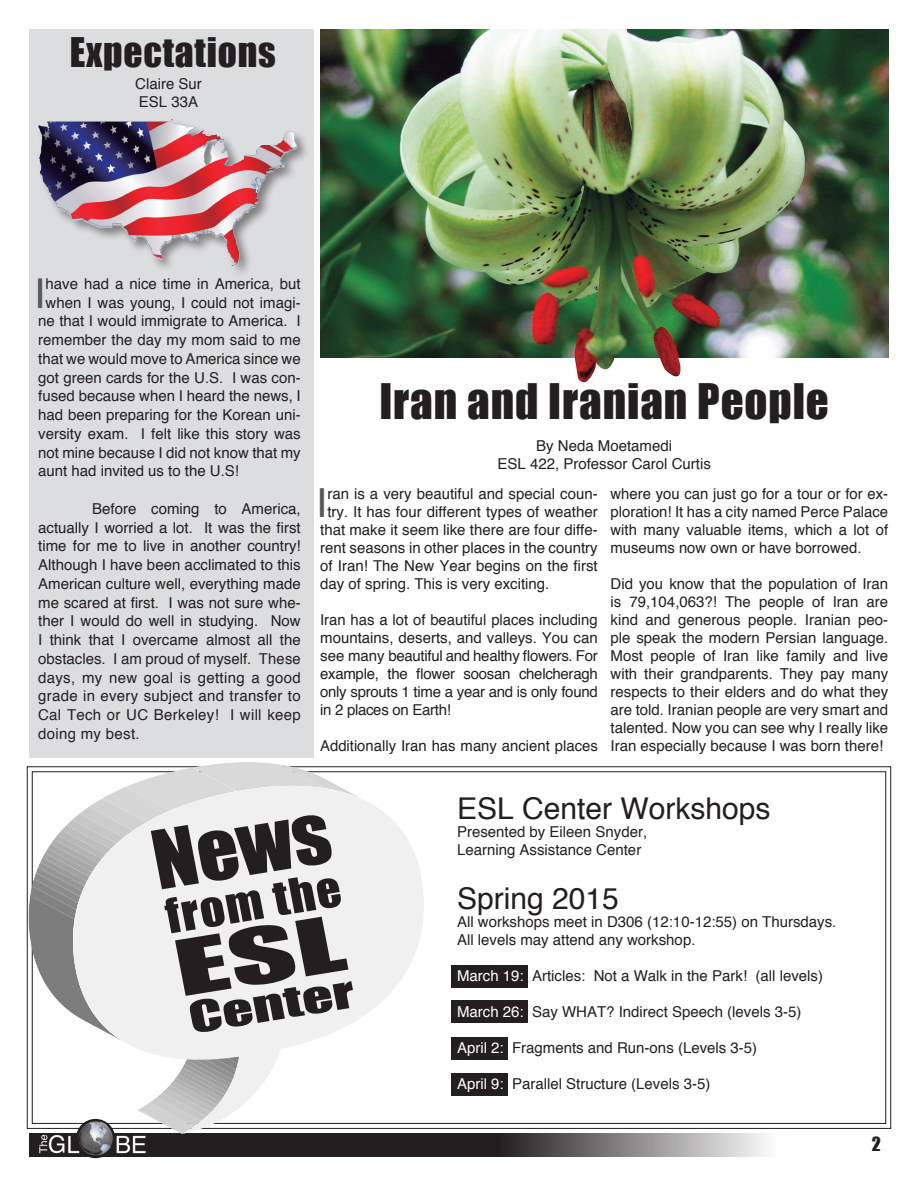
<style>
.page{position:relative;width:918px;height:1188px;background:#fff}
.page>*{position:absolute;margin:0;border:0;box-sizing:border-box;transform-origin:0 0}
.t1{font:75.15px "Impact";color:#231f20;scale:1.08 1}
.t2{font:45px "Impact";letter-spacing:.02em;color:#231f20}
.t3{font:44.55px "Impact";color:#231f20;scale:1.08 1}
.t4{font:41.1px "Helvetica";color:#57585a}
.t5{font:40.05px "Impact";color:#231f20;scale:1.51 1}
.t6{font:40.05px "Helvetica";color:#57585a}
.t7{font:37.5px "Impact";letter-spacing:.02em;color:#231f20}
.t8{font:30px "Helvetica";color:#231f20}
.t9{font:18px "Impact";color:#231f20}
.t10{font:15px/18px "Helvetica";color:#231f20;text-align:justify}
.s1{color:#fff}
</style>
<div class="page">
<svg style="left:26px;top:766px;width:866px;height:363px"></svg>
<img style="left:320px;top:30px;width:568px;height:327px">
<div style="left:30px;top:30px;width:284px;height:728px;background:#dcdddf"></div>
<svg style="left:30px;top:1133px;width:735px;height:24px;background:#504d4d"></svg>
<img style="left:40px;top:1134px;width:106px;height:25px">
<img style="left:393px;top:29px;width:411px;height:354px">
<img style="left:38px;top:119px;width:261px;height:150px">
<svg style="left:369px;top:770px;width:61px;height:364px"></svg>
<svg style="left:28px;top:762px;width:341px;height:372px"></svg>
<p class="t7" style="left:70px;top:23px;width:207px">Expectations</p>
<p class="t10" style="left:135px;top:75px;width:68px">Claire Sur</p>
<p class="t10" style="left:139px;top:93px;width:61px">ESL 33A</p>
<p class="t4" style="left:34px;top:268px;width:13px">I</p>
<p class="t10" style="left:46px;top:274px;width:257px">have had a nice time in America, but</p>
<p class="t10" style="left:46px;top:293px;width:257px">when I was young, I could not imagi-</p>
<p class="t10" style="left:38px;top:312px;width:264px">ne that I would immigrate to America. I</p>
<p class="t10" style="left:38px;top:331px;width:264px">remember the day my mom said to me</p>
<p class="t10" style="left:38px;top:349px;width:264px">that we would move to America since we</p>
<p class="t10" style="left:38px;top:368px;width:264px">got green cards for the U.S. I was con-</p>
<p class="t10" style="left:38px;top:387px;width:264px">fused because when I heard the news, I</p>
<p class="t10" style="left:38px;top:406px;width:264px">had been preparing for the Korean uni-</p>
<p class="t10" style="left:38px;top:424px;width:264px">versity exam. I felt like this story was</p>
<p class="t10" style="left:38px;top:443px;width:264px">not mine because I did not know that my</p>
<p class="t10" style="left:38px;top:462px;width:202px">aunt had invited us to the U.S!</p>
<p class="t10" style="left:38px;top:499px;width:264px;line-height:18.8px;text-indent:54px">Before coming to America, actually I worried a lot. It was the first time for me to live in another country!<br>Although I have been acclimated to this American culture well, everything made me scared at first. I was not sure whe&shy;ther I would do well in studying. Now I think that I overcame almost all the obstacles. I am proud of myself. These days, my new goal is getting a good grade in every subject and transfer to Cal Tech or UC Berkeley! I will keep doing my best.</p>
<p class="t2" style="left:379px;top:366px;width:451px">Iran and Iranian People</p>
<p class="t10" style="left:536px;top:436px;width:137px">By Neda Moetamedi</p>
<p class="t10" style="left:497px;top:454px;width:215px">ESL 422, Professor Carol Curtis</p>
<p class="t10" style="left:611px;top:485px;width:279px">where you can just go for a tour or for ex&shy;ploration! It has a city named Perce Palace with many valuable items, which a lot of museums now own or have borrowed.</p>
<p class="t10" style="left:611px;top:575px;width:279px">Did you know that the population of Iran is 79,104,063?! The people of Iran are kind and generous people. Iranian peo&shy;ple speak the modern Persian language.<br>Most people of Iran like family and live with their grandparents. They pay many respects to their elders and do what they are told. Iranian people are very smart and talented. Now you can see why I really like Iran especially because I was born there!</p>
<p class="t6" style="left:316px;top:478px;width:13px">I</p>
<p class="t10" style="left:327px;top:485px;width:272px">ran is a very beautiful and special coun-</p>
<p class="t10" style="left:327px;top:503px;width:272px">try. It has four different types of weather</p>
<p class="t10" style="left:320px;top:521px;width:279px">that make it seem like there are four diffe-</p>
<p class="t10" style="left:320px;top:539px;width:279px">rent seasons in other places in the country</p>
<p class="t10" style="left:320px;top:557px;width:279px">of Iran! The New Year begins on the first</p>
<p class="t10" style="left:320px;top:575px;width:231px">day of spring. This is very exciting.</p>
<p class="t10" style="left:320px;top:611px;width:279px">Iran has a lot of beautiful places including mountains, deserts, and valleys. You can see many beautiful and healthy flowers. For example, the flower soosan chelcheragh only sprouts 1 time a year and is only found in 2 places on Earth!</p>
<p class="t10" style="left:320px;top:737px;width:279px">Additionally Iran has many ancient places</p>
<p class="t1" style="left:145px;top:803px;width:167px;rotate:-9deg">News</p>
<p class="t3" style="left:161px;top:882px;width:165px;rotate:-9deg">from the</p>
<p class="t5" style="left:185px;top:987px;width:112px;rotate:-9deg">Center</p>
<p class="t8" style="left:457px;top:790px;width:315px">ESL Center Workshops</p>
<p class="t10" style="left:457px;top:822px;width:192px">Presented by Eileen Snyder,</p>
<p class="t10" style="left:457px;top:840px;width:186px">Learning Assistance Center</p>
<p class="t8" style="left:457px;top:880px;width:163px">Spring 2015</p>
<p class="t10" style="left:457px;top:912px;width:381px">All workshops meet in D306 (12:10-12:55) on Thursdays.</p>
<p class="t10" style="left:457px;top:930px;width:240px">All levels may attend any workshop.</p>
<p class="t10" style="left:457px;top:966px;width:367px"><span class="s1">March 19:</span> Articles: Not a Walk in the Park! (all levels)</p>
<p class="t10" style="left:457px;top:1002px;width:346px"><span class="s1">March 26:</span> Say WHAT? Indirect Speech (levels 3-5)</p>
<p class="t10" style="left:457px;top:1038px;width:302px"><span class="s1">April 2:</span> Fragments and Run-ons (Levels 3-5)</p>
<p class="t10" style="left:457px;top:1074px;width:255px"><span class="s1">April 9:</span> Parallel Structure (Levels 3-5)</p>
<p class="t9" style="left:872px;top:1130px;width:11px">2</p>
</div>
